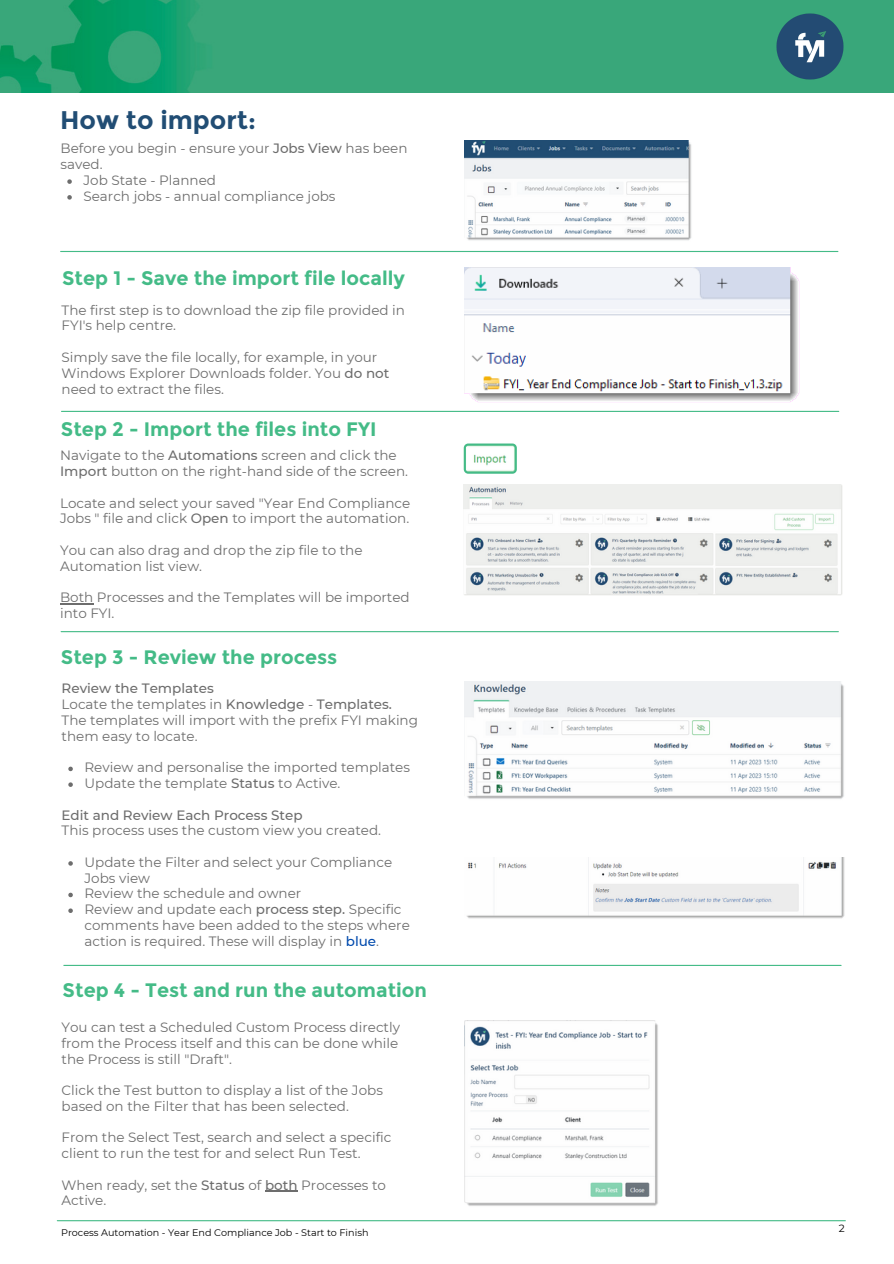
<style>
.page{position:relative;width:894px;height:1264px;background:#fff}
.page>*{position:absolute;margin:0;border:0;box-sizing:border-box;transform-origin:0 0}
.t1{font:700 25.5px "Montserrat";color:#214d74}
.t2{font:700 19.5px "Montserrat";color:#44bb87}
.t3{font:13.5px/15.8px "Montserrat";color:#6d6d6d}
.t4{font:10.5px "Montserrat";color:#000}
.t5{font:9.6px "Montserrat";color:#000}
.s1{font-weight:500}
.s2{font-weight:500;color:#004aad}
</style>
<div class="page">
<hr style="left:57px;top:1220px;width:788px;height:1px;background:#44bb87">
<img style="left:0;top:0;width:893px;height:93px">
<img style="left:776px;top:13px;width:66px;height:67px">
<hr style="left:61px;top:411px;width:777px;height:1px;background:#44bb87">
<hr style="left:61px;top:631px;width:777px;height:1px;background:#44bb87">
<hr style="left:64px;top:964px;width:776px;height:2px;background:#44bb87">
<hr style="left:61px;top:251px;width:776px;height:1px;background:#44bb87">
<svg style="left:463px;top:443px;width:53px;height:31px"></svg>
<img style="left:463px;top:484px;width:378px;height:111px">
<img style="left:467px;top:858px;width:378px;height:61px">
<img style="left:464px;top:140px;width:228px;height:101px">
<img style="left:464px;top:1020px;width:194px;height:186px">
<img style="left:464px;top:681px;width:380px;height:118px">
<img style="left:464px;top:268px;width:336px;height:135px">
<hr style="left:60px;top:603px;width:33px;height:1px;background:#6d6d6d">
<svg style="left:68px;top:766px;width:5px;height:5px"></svg>
<svg style="left:68px;top:782px;width:5px;height:5px"></svg>
<svg style="left:68px;top:861px;width:5px;height:4px"></svg>
<svg style="left:68px;top:892px;width:5px;height:5px"></svg>
<svg style="left:68px;top:908px;width:5px;height:5px"></svg>
<svg style="left:67px;top:179px;width:5px;height:5px"></svg>
<svg style="left:67px;top:195px;width:5px;height:5px"></svg>
<hr style="left:265px;top:1190px;width:32px;height:1px;background:#6d6d6d">
<h2 class="t1" style="left:60px;top:104px;width:197px">How to import:</h2>
<h3 class="t3" style="left:61px;top:141px;width:348px">Before you begin - ensure your <span class="s1">Jobs View</span> has been saved.</h3>
<h3 class="t3" style="left:83px;top:172px;width:134px">Job State - Planned</h3>
<h3 class="t3" style="left:83px;top:188px;width:253px">Search jobs - annual compliance jobs</h3>
<h3 class="t2" style="left:62px;top:266px;width:344px">Step 1 - Save the import file locally</h3>
<h2 class="t3" style="left:62px;top:302px;width:345px">The first step is to download the zip file provided in<br>FYI's help centre.</h2>
<h3 class="t3" style="left:62px;top:349px;width:329px">Simply save the file locally, for example, in your<br>Windows Explorer Downloads folder. You <span class="s1">do not </span>need to extract the files.</h3>
<h2 class="t2" style="left:61px;top:417px;width:317px">Step 2 - Import the files into FYI</h2>
<h3 class="t3" style="left:60px;top:447px;width:349px">Navigate to the <span class="s1">Automations</span> screen and click the<br><span class="s1">Import</span> button on the right-hand side of the screen.</h3>
<p class="t3" style="left:60px;top:495px;width:351px">Locate and select your saved "Year End Compliance<br>Jobs " file and click <span class="s1">Open</span> to import the automation.</p>
<p class="t3" style="left:60px;top:542px;width:304px">You can also drag and drop the zip file to the<br>Automation list view.</p>
<p class="t3" style="left:60px;top:589px;width:351px">Both Processes and the Templates will be imported into FYI.</p>
<p class="t2" style="left:61px;top:645px;width:278px">Step 3 - Review the process</p>
<h3 class="t3" style="left:62px;top:680px;width:358px"><span class="s1">Review the Templates<br></span>Locate the templates in <span class="s1">Knowledge</span> - <span class="s1">Templates.<br></span>The templates will import with the prefix FYI making them easy to locate.</h3>
<p class="t3" style="left:84px;top:759px;width:327px">Review and personalise the imported templates</p>
<p class="t3" style="left:84px;top:775px;width:257px">Update the template <span class="s1">Status</span> to Active.</p>
<h3 class="t3" style="left:62px;top:806px;width:321px"><span class="s1">Edit and Review Each Process Step<br></span>This process uses the custom view you created.</h3>
<p class="t3" style="left:84px;top:854px;width:309px">Update the Filter and select your Compliance<br>Jobs view</p>
<p class="t3" style="left:84px;top:885px;width:218px">Review the schedule and owner</p>
<p class="t3" style="left:84px;top:901px;width:327px">Review and update each <span class="s1">process step.</span> Specific comments have been added to the steps where action is required. These will display in <span class="s2">blue</span>.</p>
<p class="t2" style="left:63px;top:977px;width:366px">Step 4 - Test and run the automation</p>
<h3 class="t3" style="left:62px;top:1019px;width:340px">You can test a Scheduled Custom Process directly from the Process itself and this can be done while the Process is still "Draft".</h3>
<p class="t3" style="left:62px;top:1082px;width:323px">Click the Test button to display a list of the Jobs based on the Filter that has been selected.</p>
<p class="t3" style="left:62px;top:1129px;width:331px">From the Select Test, search and select a specific client to run the test for and select Run Test.</p>
<p class="t3" style="left:62px;top:1176px;width:326px">When ready, set the <span class="s1">Status</span> of <span class="s1">both</span> Processes to<br>Active.</p>
<p class="t5" style="left:61px;top:1226px;width:309px">Process Automation - Year End Compliance Job - Start to Finish</p>
<p class="t4" style="left:838px;top:1222px;width:7px">2</p>
</div>
